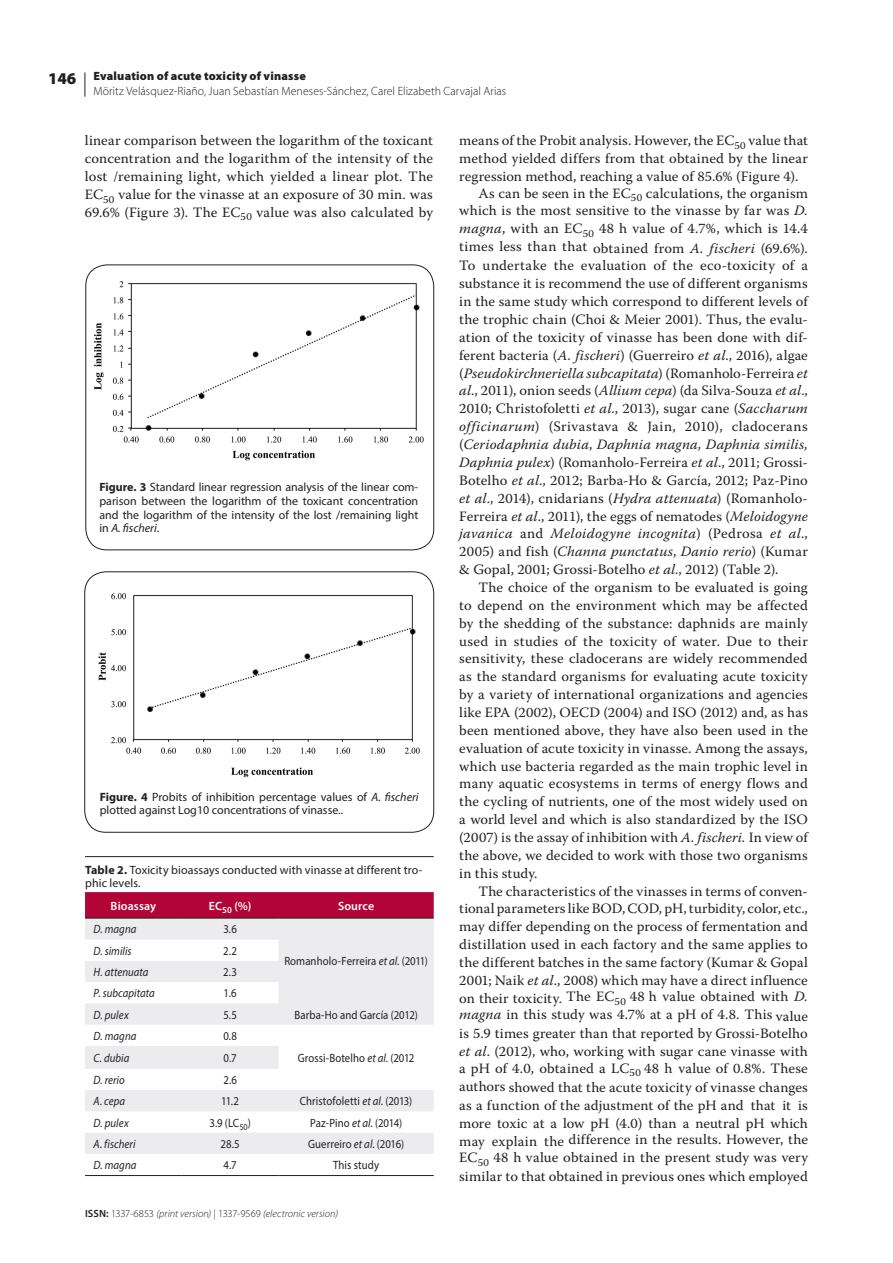
<style>
.page{position:relative;width:893px;height:1263px;background:#fff}
.page>*{position:absolute;margin:0;border:0;box-sizing:border-box;transform-origin:0 0}
.t1{font:900 16.5px "Myriad Pro";color:#231f20}
.BODY{font:14.25px/17.9px "Warnock Pro";letter-spacing:.01em;color:#231f20;text-align:justify}
.Figures{font:12px/13.8px "Myriad Pro";color:#231f20}
.Table_Body{font:12px "Myriad Pro";letter-spacing:.005em;color:#231f20;scale:.9 1}
.Table_Body-2{font:italic 12px "Myriad Pro";letter-spacing:.005em;color:#231f20;scale:.9 1}
.t2{font:300 12px "Myriad Pro";letter-spacing:.005em;color:#231f20}
.Table_Name{font:12px/13.5px "Myriad Pro";letter-spacing:.01em;color:#231f20}
.t3{font:900 12px "Myriad Pro";letter-spacing:.015em;color:#231f20}
.Table_Head{font:600 12px "Myriad Pro";letter-spacing:.01em;color:#fff}
.t4{font:italic 300 10.5px "Myriad Pro";letter-spacing:.005em;color:#231f20}
.s1{font-style:italic}
.s2{font-weight:700}
.s3{color:#262626}
.s4{font-weight:600;font-style:normal}
.s5{font-style:normal}
</style>
<div class="page">
<svg style="left:85px;top:72px;width:1px;height:25px"></svg>
<img style="left:86px;top:585px;width:346px;height:193px">
<div style="left:84px;top:571px;width:350px;height:262px;border:1px solid #231f20;border-radius:21px"></div>
<img style="left:87px;top:273px;width:347px;height:188px">
<div style="left:85px;top:264px;width:349px;height:286px;border:1px solid #231f20;border-radius:21px"></div>
<hr style="left:85px;top:856px;width:349px;height:1px;background:#231f20">
<svg style="left:85px;top:892px;width:349px;height:26px;background:#b10537"></svg>
<svg style="left:85px;top:919px;width:349px;height:235px;fill:#ececee"></svg>
<hr style="left:85px;top:918px;width:97px;height:1px;background:#231f20">
<hr style="left:182px;top:918px;width:97px;height:1px;background:#231f20">
<hr style="left:279px;top:918px;width:155px;height:1px;background:#231f20">
<hr style="left:85px;top:1175px;width:97px;height:1px;background:#231f20">
<hr style="left:182px;top:1175px;width:97px;height:1px;background:#231f20">
<hr style="left:279px;top:1175px;width:155px;height:1px;background:#231f20">
<p class="t1" style="left:48px;top:67px;width:30px">146</p>
<p class="t3" style="left:93px;top:68px;width:214px">Evaluation of acute toxicity of vinasse</p>
<p class="t2" style="left:93px;top:83px;width:414px">Möritz Velásquez-Riaño, Juan Sebastían Meneses-Sánchez, Carel Elizabeth Carvajal Arias</p>
<p class="BODY" style="left:85px;top:132px;width:350px">linear comparison between the logarithm of the toxicant concentration and the logarithm of the intensity of the lost /remaining light, which yielded a linear plot. The EC<sub>50</sub> value for the vinasse at an exposure of 30 min. was 69.6% (Figure 3). The EC<sub>50</sub> value was also calculated by</p>
<p class="BODY" style="left:459px;top:132px;width:350px">means of the Probit analysis. However, the EC<sub>50</sub> value that method yielded differs from that obtained by the linear regression method, reaching a value of 85.6% (Figure 4).</p>
<p class="BODY" style="left:459px;top:184px;width:350px;text-indent:19px">As can be seen in the EC<sub>50</sub> calculations, the organism which is the most sensitive to the vinasse by far was <span class="s1">D. magna</span>, with an EC<sub>50</sub> 48 h value of 4.7%, which is 14.4</p>
<p class="BODY" style="left:459px;top:239px;width:350px">times less than that obtained from <span class="s1">A. fischeri</span> (69.6%).<br>To undertake the evaluation of the eco-toxicity of a substance it is recommend the use of different organisms in the same study which correspond to different levels of the trophic chain (Choi &amp; Meier 2001). Thus, the evalu&shy;ation of the toxicity of vinasse has been done with dif&shy;ferent bacteria (<span class="s1">A. fischeri</span>) (Guerreiro <span class="s1">et al</span>., 2016), algae (<span class="s1">Pseudokirchneriella subcapitata</span>) (Romanholo-Ferreira <span class="s1">et al</span>., 2011), onion seeds (<span class="s1">Allium cepa</span>) (da Silva-Souza <span class="s1">et al</span>., 2010; Christofoletti <span class="s1">et al</span>., 2013), sugar cane (<span class="s1">Saccharum officinarum</span>) (Srivastava &amp; Jain, 2010), cladocerans (<span class="s1">Ceriodaphnia dubia</span>, <span class="s1">Daphnia magna, Daphnia similis, Daphnia pulex</span>) (Romanholo-Ferreira <span class="s1">et al</span>., 2011; Grossi-Botelho <span class="s1">et al</span>., 2012; Barba-Ho &amp; García, 2012; Paz-Pino <span class="s1">et al</span>., 2014), cnidarians (<span class="s1">Hydra attenuata</span>) (Romanholo-Ferreira <span class="s1">et al</span>., 2011), the eggs of nematodes (<span class="s1">Meloidogyne javanica</span> and <span class="s1">Meloidogyne incognita</span>) (Pedrosa <span class="s1">et al</span>., 2005) and fish (<span class="s1">Channa punctatus</span>, <span class="s1">Danio rerio</span>) (Kumar &amp; Gopal, 2001; Grossi-Botelho <span class="s1">et al</span>., 2012) (Table 2).</p>
<p class="BODY" style="left:459px;top:578px;width:350px;text-indent:19px">The choice of the organism to be evaluated is going to depend on the environment which may be affected by the shedding of the substance: daphnids are mainly used in studies of the toxicity of water. Due to their sensitivity, these cladocerans are widely recommended as the standard organisms for evaluating acute toxicity by a variety of international organizations and agencies like EPA (2002), OECD (2004) and ISO (2012) and, as has been mentioned above, they have also been used in the evaluation of acute toxicity in vinasse. Among the assays, which use bacteria regarded as the main trophic level in many aquatic ecosystems in terms of energy flows and the cycling of nutrients, one of the most widely used on a world level and which is also standardized by the ISO (2007) is the assay of inhibition with <span class="s1">A. fischeri.</span> In view of the above, we decided to work with those two organisms in this study.</p>
<p class="BODY" style="left:459px;top:882px;width:350px;text-indent:19px">The characteristics of the vinasses in terms of conven&shy;tional parameters like BOD, COD, pH, turbidity, color, etc., may differ depending on the process of fermentation and distillation used in each factory and the same applies to the different batches in the same factory (Kumar &amp; Gopal 2001; Naik <span class="s1">et al</span>., 2008) which may have a direct influence</p>
<p class="BODY" style="left:459px;top:987px;width:350px">on their toxicity. The EC<sub>50</sub> 48 h value obtained with <span class="s1">D. magna</span> in this study was 4.7% at a pH of 4.8. This value</p>
<p class="BODY" style="left:459px;top:1024px;width:350px">is 5.9 times greater than that reported by Grossi-Botelho <span class="s1">et al</span>. (2012), who, working with sugar cane vinasse with</p>
<p class="BODY" style="left:459px;top:1058px;width:350px;line-height:19.4px">a pH of 4.0, obtained a LC<sub>50</sub> 48 h value of 0.8%. These authors showed that the acute toxicity of vinasse changes</p>
<p class="BODY" style="left:459px;top:1096px;width:350px">as a function of the adjustment of the pH and that it is more toxic at a low pH (4.0) than a neutral pH which</p>
<p class="BODY" style="left:459px;top:1130px;width:350px">may explain the difference in the results. However, the<br>EC<sub>50</sub> 48 h value obtained in the present study was very</p>
<p class="BODY" style="left:459px;top:1167px;width:350px">similar to that obtained in previous ones which employed</p>
<p class="Figures" style="left:99px;top:480px;width:320px;text-align:justify"><span class="s2">Figure. 3</span> Standard linear regression analysis of the linear com&shy;parison between the logarithm of the toxicant concentration and the logarithm of the intensity of the lost /remaining light in <span class="s1">A. fischeri</span>.</p>
<p class="Figures" style="left:100px;top:789px;width:320px"><span class="s2">Figure. 4</span> Probits of inhibition percentage values of <span class="s1">A. fischeri </span>plotted against Log10 concentrations of vinasse<span class="s3">..</span></p>
<p class="Table_Name" style="left:85px;top:863px;width:339px"><span class="s2">Table 2.</span> Toxicity bioassays conducted with vinasse at different tro&shy;phic levels.</p>
<p class="Table_Head" style="left:111px;top:898px;width:47px">Bioassay</p>
<p class="Table_Head" style="left:209px;top:898px;width:44px">EC<sub>50</sub> (%)</p>
<p class="Table_Head" style="left:338px;top:898px;width:38px">Source</p>
<p class="Table_Body-2" style="left:94px;top:922px;width:49px">D. magna</p>
<p class="Table_Body" style="left:223px;top:922px;width:16px">3.6</p>
<p class="Table_Body" style="left:284px;top:954px;width:161px">Romanholo-Ferreira <span class="s1">et al</span>. (2011)</p>
<p class="Table_Body-2" style="left:94px;top:943px;width:44px">D. similis</p>
<p class="Table_Body" style="left:223px;top:943px;width:17px">2.2</p>
<p class="Table_Body-2" style="left:94px;top:964px;width:63px">H. attenuata</p>
<p class="Table_Body" style="left:223px;top:964px;width:17px">2.3</p>
<p class="Table_Body-2" style="left:94px;top:986px;width:69px">P. subcapitata</p>
<p class="Table_Body" style="left:224px;top:986px;width:16px">1.6</p>
<p class="Table_Body-2" style="left:94px;top:1007px;width:41px">D. pulex</p>
<p class="Table_Body" style="left:223px;top:1007px;width:17px">5.5</p>
<p class="Table_Body" style="left:294px;top:1007px;width:139px">Barba-Ho and García (2012)</p>
<p class="Table_Body-2" style="left:94px;top:1028px;width:49px">D. magna</p>
<p class="Table_Body" style="left:223px;top:1028px;width:17px">0.8</p>
<p class="Table_Body-2" style="left:94px;top:1050px;width:41px">C. dubia</p>
<p class="Table_Body" style="left:223px;top:1050px;width:16px">0.7</p>
<p class="Table_Body" style="left:298px;top:1050px;width:131px">Grossi-Botelho <span class="s1">et al</span>. (2012</p>
<p class="Table_Body-2" style="left:94px;top:1072px;width:36px">D. rerio</p>
<p class="Table_Body" style="left:223px;top:1072px;width:17px">2.6</p>
<p class="Table_Body-2" style="left:94px;top:1094px;width:37px">A. cepa</p>
<p class="Table_Body" style="left:221px;top:1094px;width:21px">11.2</p>
<p class="Table_Body" style="left:300px;top:1094px;width:126px">Christofoletti <span class="s1">et al</span>. (2013)</p>
<p class="Table_Body-2" style="left:94px;top:1115px;width:41px">D. pulex</p>
<p class="Table_Body" style="left:209px;top:1115px;width:47px">3.9 (LC<sub>50</sub>)</p>
<p class="Table_Body" style="left:310px;top:1115px;width:104px">Paz-Pino <span class="s1">et al</span>. (2014)</p>
<p class="Table_Body-2" style="left:94px;top:1136px;width:48px">A. fischeri</p>
<p class="Table_Body" style="left:220px;top:1136px;width:23px">28.5</p>
<p class="Table_Body" style="left:308px;top:1136px;width:108px">Guerreiro <span class="s1">et al</span>. (2016)</p>
<p class="Table_Body-2" style="left:94px;top:1157px;width:49px">D. magna</p>
<p class="Table_Body" style="left:223px;top:1157px;width:16px">4.7</p>
<p class="Table_Body" style="left:333px;top:1157px;width:53px">This study</p>
<p class="t4" style="left:85px;top:1207px;width:255px"><span class="s4">ISSN:</span> <span class="s5">1337-6853</span> (print version) <span class="s5">| 1337-9569</span> (electronic version)</p>
</div>
